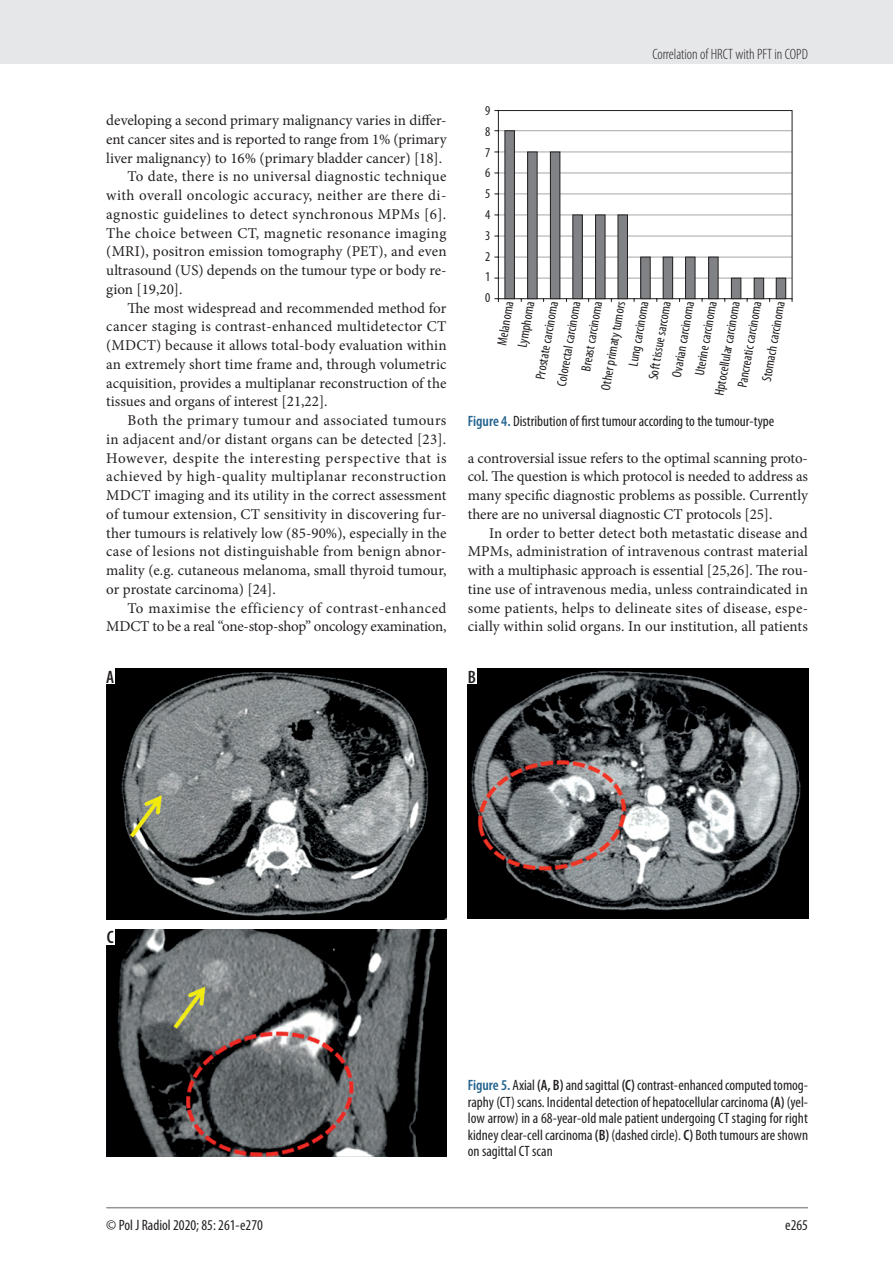
<style>
.page{position:relative;width:893px;height:1263px;background:#fff}
.page>*{position:absolute;margin:0;border:0;box-sizing:border-box;transform-origin:0 0}
.t1{font:600 condensed 18px "Myriad Pro";color:#231f20}
.t2{font:15px/18.8px "Minion Pro";letter-spacing:.01em;color:#231f20;text-align:justify}
.t3{font:condensed 15px/16.5px "Myriad Pro";color:#231f20;text-align:justify}
.t4{font:15px "Minion Pro";letter-spacing:-.015em;color:#231f20}
.t5{font:15px "Minion Pro";letter-spacing:.035em;color:#231f20}
.t6{font:15px "Minion Pro";letter-spacing:.03em;color:#231f20}
.t7{font:15px "Minion Pro";letter-spacing:.04em;color:#231f20}
.t8{font:300 condensed 15px "Myriad Pro";color:#231f20}
.t9{font:condensed 13.5px/20.9px "Myriad Pro";color:#231f20}
.s1{font-weight:600;color:#24648f}
.s2{font-weight:600}
</style>
<div class="page">
<div style="left:0;top:0;width:893px;height:64px;background:#e6e7e9"></div>
<hr style="left:106px;top:1207px;width:702px;height:1px;background:#939598">
<svg style="left:494px;top:110px;width:299px;height:192px"></svg>
<div style="left:505px;top:131px;width:9px;height:168px;background:#808285"></div>
<div style="left:504px;top:130px;width:11px;height:169px;border:1px solid #231f20"></div>
<div style="left:528px;top:152px;width:9px;height:147px;background:#808285"></div>
<div style="left:527px;top:152px;width:10px;height:147px;border:1px solid #231f20"></div>
<div style="left:550px;top:152px;width:10px;height:147px;background:#808285"></div>
<div style="left:550px;top:152px;width:10px;height:147px;border:1px solid #231f20"></div>
<div style="left:573px;top:215px;width:9px;height:84px;background:#808285"></div>
<div style="left:572px;top:215px;width:11px;height:84px;border:1px solid #231f20"></div>
<div style="left:596px;top:215px;width:9px;height:84px;background:#808285"></div>
<div style="left:595px;top:215px;width:10px;height:84px;border:1px solid #231f20"></div>
<div style="left:618px;top:215px;width:9px;height:84px;background:#808285"></div>
<div style="left:618px;top:215px;width:10px;height:84px;border:1px solid #231f20"></div>
<div style="left:641px;top:257px;width:9px;height:42px;background:#808285"></div>
<div style="left:640px;top:257px;width:11px;height:42px;border:1px solid #231f20"></div>
<div style="left:663px;top:257px;width:10px;height:42px;background:#808285"></div>
<div style="left:663px;top:257px;width:10px;height:42px;border:1px solid #231f20"></div>
<div style="left:685px;top:257px;width:10px;height:42px;background:#808285"></div>
<div style="left:685px;top:257px;width:10px;height:42px;border:1px solid #231f20"></div>
<div style="left:709px;top:257px;width:9px;height:42px;background:#808285"></div>
<div style="left:708px;top:257px;width:10px;height:42px;border:1px solid #231f20"></div>
<div style="left:731px;top:278px;width:10px;height:21px;background:#808285"></div>
<div style="left:731px;top:278px;width:10px;height:21px;border:1px solid #231f20"></div>
<div style="left:754px;top:278px;width:10px;height:21px;background:#808285"></div>
<div style="left:754px;top:278px;width:10px;height:21px;border:1px solid #231f20"></div>
<div style="left:776px;top:278px;width:10px;height:21px;background:#808285"></div>
<div style="left:776px;top:278px;width:10px;height:21px;border:1px solid #231f20"></div>
<img style="left:106px;top:669px;width:341px;height:250px">
<img style="left:106px;top:930px;width:341px;height:226px">
<img style="left:468px;top:669px;width:340px;height:250px">
<div style="left:105px;top:668px;width:10px;height:15px;background:#fff"></div>
<div style="left:105px;top:929px;width:10px;height:15px;background:#fff"></div>
<div style="left:467px;top:668px;width:10px;height:15px;background:#fff"></div>
<p class="t2" style="left:106px;top:111px;width:342px">developing a second primary malignancy varies in differ-</p>
<p class="t4" style="left:106px;top:129px;width:342px">ent cancer sites and is reported to range from 1% (primary</p>
<p class="t2" style="left:106px;top:148px;width:337px">liver malignancy) to 16% (primary bladder cancer) [18].</p>
<p class="t2" style="left:128px;top:167px;width:320px">To date, there is no universal diagnostic technique</p>
<p class="t6" style="left:106px;top:185px;width:342px">with overall oncologic accuracy, neither are there di-</p>
<p class="t2" style="left:106px;top:205px;width:342px">agnostic guidelines to detect synchronous MPMs [6].</p>
<p class="t2" style="left:106px;top:223px;width:342px">The choice between CT, magnetic resonance imaging</p>
<p class="t2" style="left:106px;top:242px;width:342px">(MRI), positron emission tomography (PET), and even</p>
<p class="t2" style="left:106px;top:261px;width:342px">ultrasound (US) depends on the tumour type or body re-</p>
<p class="t2" style="left:106px;top:280px;width:78px">gion [19,20].</p>
<p class="t2" style="left:128px;top:298px;width:320px">The most widespread and recommended method for</p>
<p class="t2" style="left:106px;top:317px;width:342px">cancer staging is contrast-enhanced multidetector CT</p>
<p class="t2" style="left:106px;top:336px;width:342px">(MDCT) because it allows total-body evaluation within</p>
<p class="t2" style="left:106px;top:355px;width:342px">an extremely short time frame and, through volumetric</p>
<p class="t2" style="left:106px;top:373px;width:342px">acquisition, provides a multiplanar reconstruction of the</p>
<p class="t2" style="left:106px;top:392px;width:223px">tissues and organs of interest [21,22].</p>
<p class="t2" style="left:128px;top:411px;width:320px">Both the primary tumour and associated tumours</p>
<p class="t2" style="left:106px;top:430px;width:342px">in adjacent and/or distant organs can be detected [23].</p>
<p class="t7" style="left:106px;top:448px;width:342px">However, despite the interesting perspective that is</p>
<p class="t5" style="left:106px;top:466px;width:342px">achieved by high-quality multiplanar reconstruction</p>
<p class="t2" style="left:106px;top:486px;width:342px">MDCT imaging and its utility in the correct assessment</p>
<p class="t2" style="left:106px;top:505px;width:342px">of tumour extension, CT sensitivity in discovering fur-</p>
<p class="t2" style="left:106px;top:523px;width:342px">ther tumours is relatively low (85-90%), especially in the</p>
<p class="t2" style="left:106px;top:542px;width:342px">case of lesions not distinguishable from benign abnor-</p>
<p class="t2" style="left:106px;top:561px;width:342px">mality (e.g. cutaneous melanoma, small thyroid tumour,</p>
<p class="t2" style="left:106px;top:580px;width:171px">or prostate carcinoma) [24].</p>
<p class="t5" style="left:128px;top:598px;width:320px">To maximise the efficiency of contrast-enhanced</p>
<p class="t4" style="left:106px;top:616px;width:342px">MDCT to be a real “one-stop-shop” oncology examination,</p>
<p class="t1" style="left:106px;top:665px;width:10px">A</p>
<p class="t8" style="left:652px;top:45px;width:157px">Correlation of HRCT with PFT in COPD</p>
<p class="t9" style="left:485px;top:100px;width:7px;text-align:justify">9<br>8<br>7<br>6<br>5<br>4<br>3<br>2<br>1<br>0</p>
<p class="t9" style="left:491px;top:343px;width:50px;rotate:-80deg">Melanoma<br>Lymphoma</p>
<p class="t9" style="left:530px;top:377px;width:80px;rotate:-80deg">Prostate carcinoma</p>
<p class="t9" style="left:551px;top:384px;width:87px;rotate:-80deg">Colorectal carcinoma</p>
<p class="t9" style="left:575px;top:369px;width:72px;rotate:-80deg">Breast carcinoma</p>
<p class="t9" style="left:595px;top:388px;width:91px;rotate:-80deg">Other primaty tumors</p>
<p class="t9" style="left:623px;top:364px;width:67px;rotate:-80deg">Lung carcinoma</p>
<p class="t9" style="left:642px;top:378px;width:81px;rotate:-80deg">Soft tissue sarcoma</p>
<p class="t9" style="left:666px;top:375px;width:78px;rotate:-80deg">Ovarian carcinoma</p>
<p class="t9" style="left:689px;top:374px;width:77px;rotate:-80deg">Uterine carcinoma</p>
<p class="t9" style="left:732px;top:375px;width:82px;line-height:23px;text-indent:-10px;rotate:-80deg">Pancreatic carcinoma<br>Stomach carcinoma</p>
<p class="t9" style="left:709px;top:393px;width:97px;rotate:-80deg">Hptocellular carcinoma</p>
<p class="t3" style="left:468px;top:413px;width:308px"><span class="s1">Figure 4.</span> Distribution of first tumour according to the tumour-type</p>
<p class="t2" style="left:468px;top:448px;width:342px">a controversial issue refers to the optimal scanning proto&shy;col. The question is which protocol is needed to address as many specific diagnostic problems as possible. Currently there are no universal diagnostic CT protocols [25].</p>
<p class="t2" style="left:468px;top:523px;width:342px;text-indent:21px">In order to better detect both metastatic disease and MPMs, administration of intravenous contrast material with a multiphasic approach is essential [25,26]. The rou&shy;tine use of intravenous media, unless contraindicated in some patients, helps to delineate sites of disease, espe&shy;cially within solid organs. In our institution, all patients</p>
<p class="t1" style="left:468px;top:665px;width:10px">B</p>
<p class="t1" style="left:107px;top:926px;width:8px">C</p>
<p class="t3" style="left:468px;top:1077px;width:342px"><span class="s1">Figure 5.</span> Axial <span class="s2">(A, B)</span> and sagittal <span class="s2">(C)</span> contrast-enhanced computed tomog&shy;raphy (CT) scans. Incidental detection of hepatocellular carcinoma <span class="s2">(A)</span> (yel&shy;low arrow) in a 68-year-old male patient undergoing CT staging for right kidney clear-cell carcinoma <span class="s2">(B)</span> (dashed circle). <span class="s2">C)</span> Both tumours are shown on sagittal CT scan</p>
<p class="t3" style="left:106px;top:1216px;width:158px">© Pol J Radiol 2020; 85: 261-e270</p>
<p class="t3" style="left:785px;top:1216px;width:24px">e265</p>
</div>
